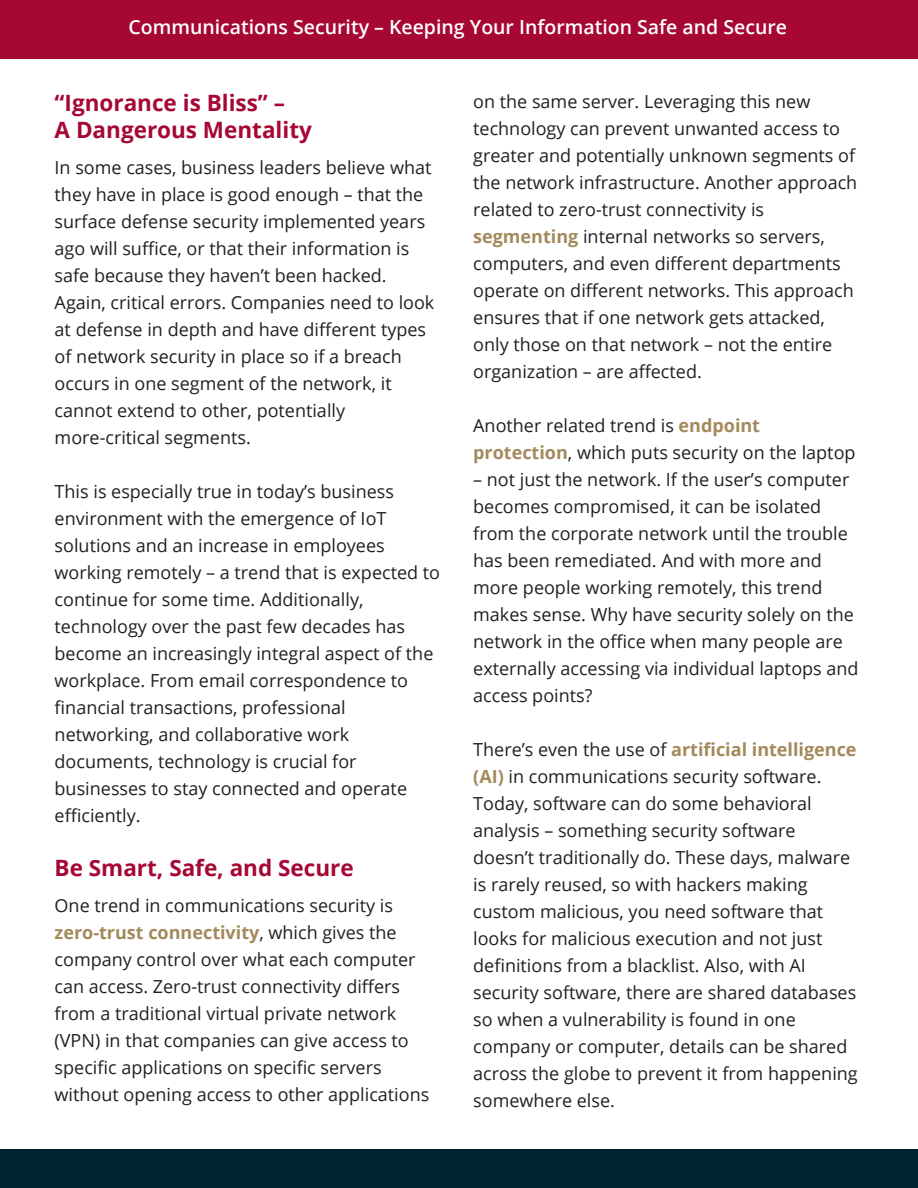
<style>
.page{position:relative;width:918px;height:1188px;background:#fff}
.page>*{position:absolute;margin:0;border:0;box-sizing:border-box;transform-origin:0 0}
.t1{font:700 22.5px/27px "Open Sans";color:#a60733}
.t2{font:600 19.5px "Open Sans";color:#fff}
.t3{font:18px/27px "Open Sans";color:#231f20}
.s1{font-weight:700;color:#a3895b}
</style>
<div class="page">
<div style="left:0;top:1150px;width:918px;height:38px;background:#00242f"></div>
<div style="left:0;top:0;width:918px;height:58px;background:#a60733"></div>
<p class="t2" style="left:128px;top:14px;width:660px">Communications Security – Keeping Your Information Safe and Secure</p>
<p class="t1" style="left:55px;top:89px;width:259px">“Ignorance is Bliss” –<br>A Dangerous Mentality</p>
<p class="t3" style="left:55px;top:154px;width:381px">In some cases, business leaders believe what they have in place is good enough – that the surface defense security implemented years ago will suffice, or that their information is safe because they haven’t been hacked.<br>Again, critical errors. Companies need to look at defense in depth and have different types of network security in place so if a breach occurs in one segment of the network, it cannot extend to other, potentially more-critical segments.</p>
<p class="t3" style="left:55px;top:478px;width:387px">This is especially true in today’s business environment with the emergence of IoT solutions and an increase in employees working remotely – a trend that is expected to continue for some time. Additionally, technology over the past few decades has become an increasingly integral aspect of the workplace. From email correspondence to financial transactions, professional networking, and collaborative work documents, technology is crucial for businesses to stay connected and operate efficiently.</p>
<p class="t1" style="left:55px;top:854px;width:301px">Be Smart, Safe, and Secure</p>
<p class="t3" style="left:55px;top:892px;width:376px">One trend in communications security is <span class="s1">zero-trust connectivity</span>, which gives the company control over what each computer can access. Zero-trust connectivity differs from a traditional virtual private network (VPN) in that companies can give access to specific applications on specific servers without opening access to other applications</p>
<p class="t3" style="left:473px;top:88px;width:386px">on the same server. Leveraging this new technology can prevent unwanted access to greater and potentially unknown segments of the network infrastructure. Another approach related to zero-trust connectivity is <span class="s1">segmenting</span> internal networks so servers, computers, and even different departments operate on different networks. This approach ensures that if one network gets attacked, only those on that network – not the entire organization – are affected.</p>
<p class="t3" style="left:473px;top:412px;width:384px">Another related trend is <span class="s1">endpoint protection</span>, which puts security on the laptop</p>
<p class="t3" style="left:473px;top:466px;width:387px">– not just the network. If the user’s computer becomes compromised, it can be isolated from the corporate network until the trouble has been remediated. And with more and more people working remotely, this trend makes sense. Why have security solely on the network in the office when many people are externally accessing via individual laptops and access points?</p>
<p class="t3" style="left:473px;top:736px;width:386px">There’s even the use of <span class="s1">artificial intelligence (AI)</span> in communications security software.<br>Today, software can do some behavioral analysis – something security software doesn’t traditionally do. These days, malware is rarely reused, so with hackers making custom malicious, you need software that looks for malicious execution and not just definitions from a blacklist. Also, with AI security software, there are shared databases so when a vulnerability is found in one company or computer, details can be shared across the globe to prevent it from happening somewhere else.</p>
</div>
